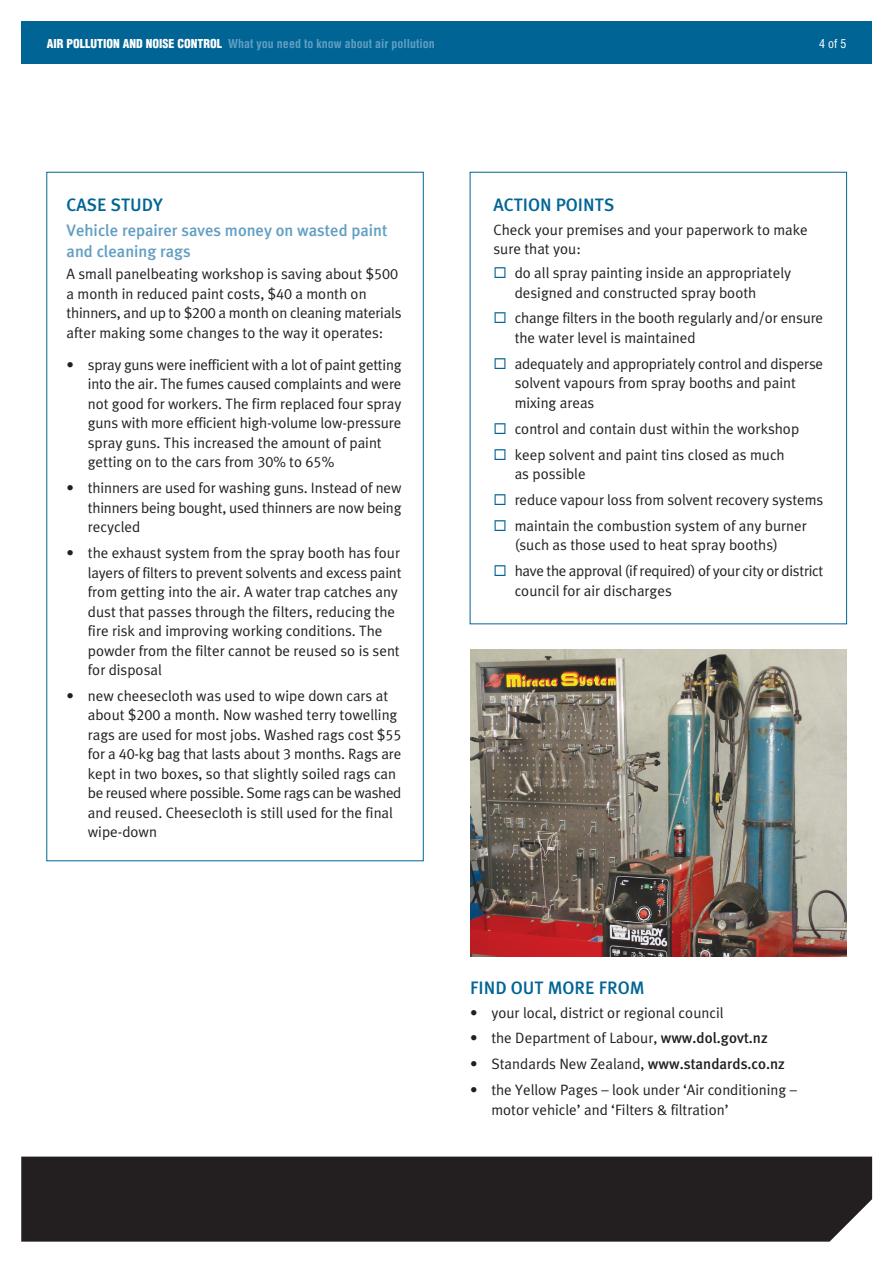
<style>
.page{position:relative;width:893px;height:1263px;background:#fff}
.page>*{position:absolute;margin:0;border:0;box-sizing:border-box;transform-origin:0 0}
.t1{font:18px "Meta Plus Medium Maori";color:#006595}
.t2{font:16.5px/21px "Meta Plus Medium Maori";color:#629fc3}
.t3{font:15px/19.5px "Meta Plus Normal Maori";color:#231f20}
.t4{font:15px/26px "Meta Plus Normal Maori";letter-spacing:-.02em;color:#231f20}
.t5{font:700 condensed 12px "Helvetica";color:#629fc3}
.t6{font:condensed 12px "Helvetica";color:#fff}
.s1{font-weight:900;color:#fff}
.s2{font-family:"Meta Plus Medium Maori"}
</style>
<div class="page">
<div style="left:21px;top:21px;width:851px;height:43px;background:#006595"></div>
<div style="left:21px;top:1157px;width:851px;height:85px;background:#231f20"></div>
<img style="left:470px;top:649px;width:376px;height:307px">
<p class="t5" style="left:47px;top:39px;width:389px"><span class="s1">AIR POLLUTION AND NOISE CONTROL</span> What you need to know about air pollution</p>
<p class="t6" style="left:819px;top:39px;width:29px">4 of 5</p>
<p class="t1" style="left:67px;top:198px;width:98px">CASE STUDY</p>
<p class="t2" style="left:67px;top:221px;width:322px">Vehicle repairer saves money on wasted paint and cleaning rags</p>
<p class="t3" style="left:67px;top:265px;width:336px">A small panelbeating workshop is saving about $500 a month in reduced paint costs, $40 a month on thinners, and up to $200 a month on cleaning materials after making some changes to the way it operates:</p>
<p class="t3" style="left:88px;top:356px;width:315px;text-indent:-21px">• spray guns were inefficient with a lot of paint getting into the air. The fumes caused complaints and were not good for workers. The firm replaced four spray guns with more efficient high-volume low-pressure spray guns. This increased the amount of paint getting on to the cars from 30% to 65%</p>
<p class="t3" style="left:88px;top:479px;width:315px;text-align:justify;text-indent:-21px">• thinners are used for washing guns. Instead of new thinners being bought, used thinners are now being recycled</p>
<p class="t3" style="left:88px;top:544px;width:315px;text-indent:-21px">• the exhaust system from the spray booth has four layers of filters to prevent solvents and excess paint from getting into the air. A water trap catches any dust that passes through the filters, reducing the fire risk and improving working conditions. The powder from the filter cannot be reused so is sent for disposal</p>
<p class="t3" style="left:88px;top:687px;width:315px;text-indent:-21px">• new cheesecloth was used to wipe down cars at about $200 a month. Now washed terry towelling rags are used for most jobs. Washed rags cost $55 for a 40-kg bag that lasts about 3 months. Rags are kept in two boxes, so that slightly soiled rags can be reused where possible. Some rags can be washed and reused. Cheesecloth is still used for the final wipe-down</p>
<p class="t1" style="left:493px;top:198px;width:122px">ACTION POINTS</p>
<p class="t3" style="left:493px;top:221px;width:316px">Check your premises and your paperwork to make sure that you:</p>
<p class="t3" style="left:514px;top:264px;width:278px">do all spray painting inside an appropriately designed and constructed spray booth</p>
<p class="t3" style="left:514px;top:310px;width:310px">change filters in the booth regularly and/or ensure the water level is maintained</p>
<p class="t3" style="left:514px;top:355px;width:310px">adequately and appropriately control and disperse solvent vapours from spray booths and paint mixing areas</p>
<p class="t3" style="left:514px;top:417px;width:286px;line-height:26px">control and contain dust within the workshop keep solvent and paint tins closed as much</p>
<p class="t3" style="left:514px;top:462px;width:310px;line-height:26px">as possible<br>reduce vapour loss from solvent recovery systems maintain the combustion system of any burner</p>
<p class="t4" style="left:514px;top:533px;width:310px">(such as those used to heat spray booths)<br>have the approval (if required) of your city or district</p>
<p class="t3" style="left:514px;top:582px;width:159px">council for air discharges</p>
<p class="t1" style="left:470px;top:980px;width:176px">FIND OUT MORE FROM</p>
<p class="t3" style="left:470px;top:1004px;width:255px">• your local, district or regional council</p>
<p class="t3" style="left:470px;top:1030px;width:299px">• the Department of Labour, <span class="s2">www.dol.govt.nz</span></p>
<p class="t3" style="left:470px;top:1055px;width:316px">• Standards New Zealand, <span class="s2">www.standards.co.nz</span></p>
<p class="t3" style="left:491px;top:1081px;width:307px;text-indent:-21px">• the Yellow Pages – look under ‘Air conditioning – motor vehicle’ and ‘Filters &amp; filtration’</p>
</div>
